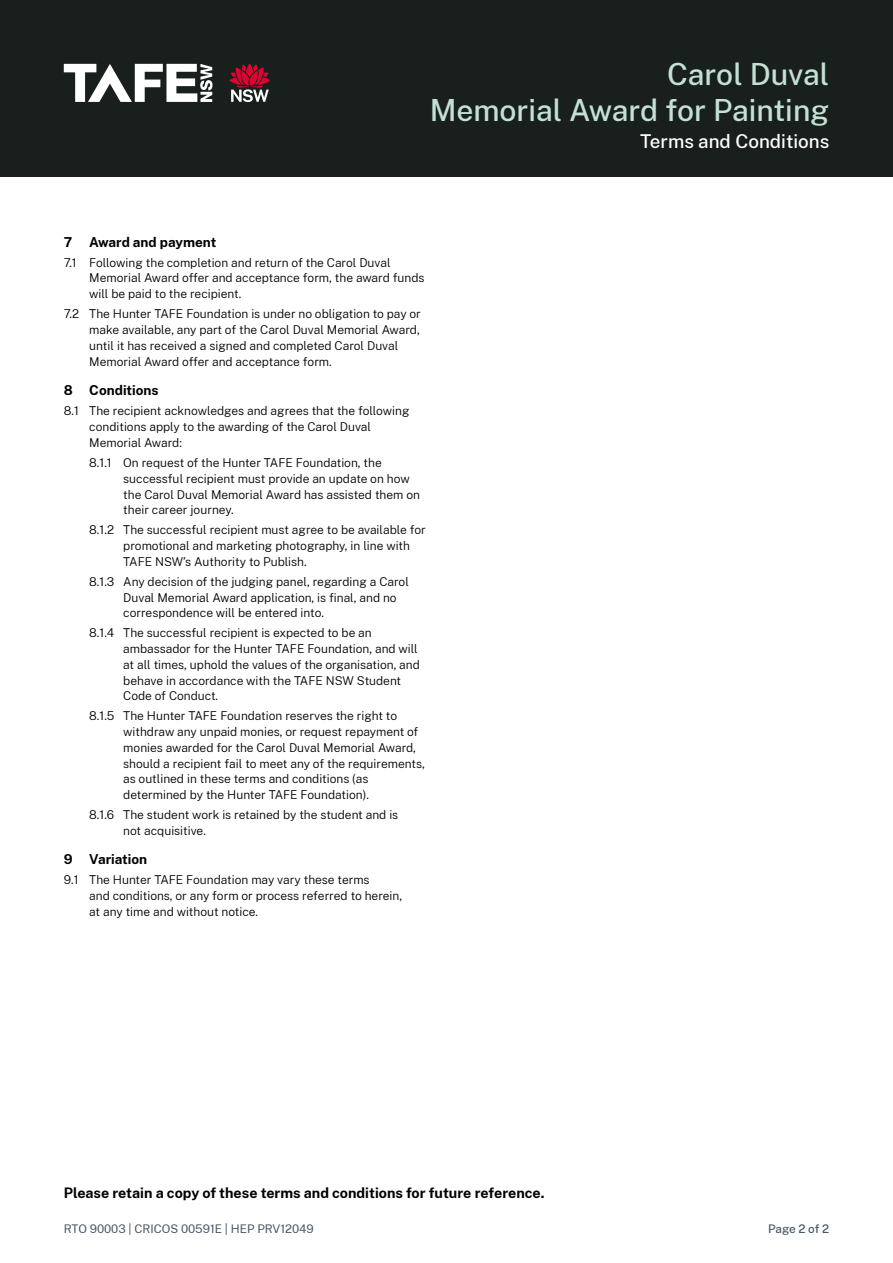
<style>
.page{position:relative;width:893px;height:1263px;background:#fff}
.page>*{position:absolute;margin:0;border:0;box-sizing:border-box;transform-origin:0 0}
.t1{font:500 30px/35.8px "Public Sans";color:#c2e1d3;text-align:right}
.t2{font:500 18.75px "Public Sans";color:#fff}
.t3{font:700 14.25px "Public Sans";color:#000}
.t4{font:700 13.5px "Public Sans";color:#000}
.t5{font:300 12px/15.8px "Public Sans";color:#000}
.t6{font:11.7px "Public Sans";color:#4a5663}
.t7{font:500 11.7px "Public Sans";letter-spacing:-.015em;color:#4a5663}
</style>
<div class="page">
<div style="left:0;top:0;width:893px;height:177px;background:#181f1c"></div>
<svg style="left:64px;top:64px;width:148px;height:38px"></svg>
<svg style="left:230px;top:64px;width:40px;height:38px"></svg>
<h1 class="t1" style="left:430px;top:55px;width:401px">Carol Duval<br>Memorial Award for Painting</h1>
<h2 class="t2" style="left:640px;top:128px;width:191px">Terms and Conditions</h2>
<p class="t4" style="left:64px;top:232px;width:10px">7</p>
<p class="t4" style="left:89px;top:232px;width:129px">Award and payment</p>
<p class="t5" style="left:89px;top:254px;width:337px;text-indent:-26px">7.1 Following the completion and return of the Carol Duval<br>Memorial Award offer and acceptance form, the award funds will be paid to the recipient.</p>
<p class="t5" style="left:89px;top:305px;width:333px;text-indent:-26px">7.2 The Hunter TAFE Foundation is under no obligation to pay or make available, any part of the Carol Duval Memorial Award, until it has received a signed and completed Carol Duval Memorial Award offer and acceptance form.</p>
<p class="t4" style="left:64px;top:381px;width:96px">8 Conditions</p>
<p class="t5" style="left:89px;top:403px;width:322px;text-indent:-26px">8.1 The recipient acknowledges and agrees that the following conditions apply to the awarding of the Carol Duval<br>Memorial Award:</p>
<p class="t5" style="left:123px;top:454px;width:298px;text-indent:-34px">8.1.1 On request of the Hunter TAFE Foundation, the successful recipient must provide an update on how the Carol Duval Memorial Award has assisted them on their career journey.</p>
<p class="t5" style="left:123px;top:521px;width:304px;text-indent:-34px">8.1.2 The successful recipient must agree to be available for promotional and marketing photography, in line with<br>TAFE NSW’s Authority to Publish.</p>
<p class="t5" style="left:123px;top:573px;width:287px;text-indent:-34px">8.1.3 Any decision of the judging panel, regarding a Carol<br>Duval Memorial Award application, is final, and no correspondence will be entered into.</p>
<p class="t5" style="left:123px;top:624px;width:298px;text-indent:-34px">8.1.4 The successful recipient is expected to be an ambassador for the Hunter TAFE Foundation, and will at all times, uphold the values of the organisation, and behave in accordance with the TAFE NSW Student Code of Conduct.</p>
<p class="t5" style="left:123px;top:707px;width:303px;text-indent:-34px">8.1.5 The Hunter TAFE Foundation reserves the right to withdraw any unpaid monies, or request repayment of monies awarded for the Carol Duval Memorial Award, should a recipient fail to meet any of the requirements, as outlined in these terms and conditions (as determined by the Hunter TAFE Foundation).</p>
<p class="t5" style="left:123px;top:806px;width:276px;text-indent:-34px">8.1.6 The student work is retained by the student and is not acquisitive.</p>
<p class="t4" style="left:64px;top:849px;width:85px">9 Variation</p>
<p class="t5" style="left:89px;top:871px;width:314px;text-indent:-26px">9.1 The Hunter TAFE Foundation may vary these terms<br>and conditions, or any form or process referred to herein, at any time and without notice.</p>
<p class="t3" style="left:64px;top:1182px;width:482px">Please retain a copy of these terms and conditions for future reference.</p>
<p class="t6" style="left:64px;top:1221px;width:252px">RTO 90003 | CRICOS 00591E | HEP PRV12049</p>
<p class="t7" style="left:768px;top:1221px;width:63px">Page 2 of 2</p>
</div>
